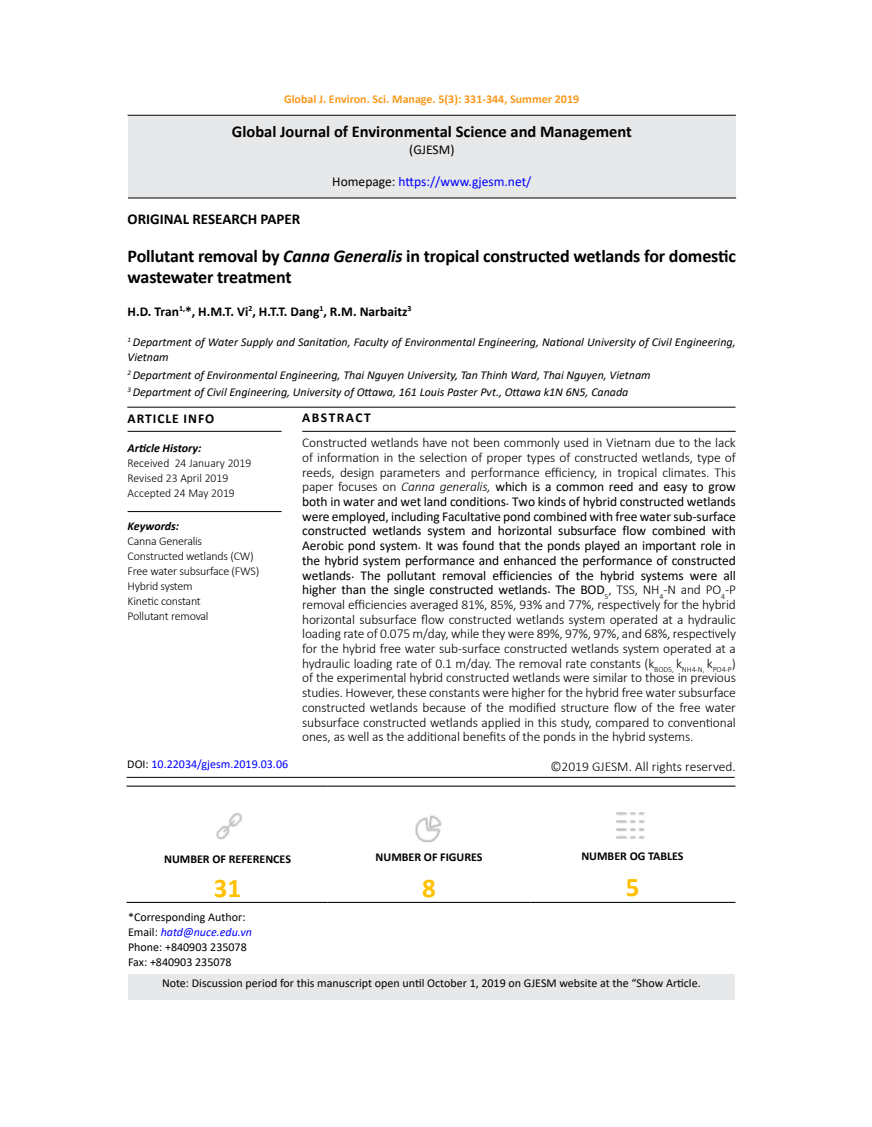
<style>
.page{position:relative;width:872px;height:1127px;background:#fff}
.page>*{position:absolute;margin:0;border:0;box-sizing:border-box;transform-origin:0 0}
.t1{font:700 27px "Calibri";color:#ffc000}
.t2{font:700 18px/21.6px "Calibri";letter-spacing:-.01em;color:#000}
.t3{font:700 16.5px "Calibri";color:#000}
.t4{font:700 15px "Calibri";color:#000}
.t5{font:300 13.5px/14.7px "Calibri";letter-spacing:-.01em;color:#000;text-align:justify}
.t6{font:700 13.5px "Calibri";color:#000}
.t7{font:13.5px "Calibri";color:#00f}
.t8{font:700 13.5px "Calibri";letter-spacing:.06em;color:#000}
.t9{font:700 13.5px "Calibri";letter-spacing:.11em;color:#000}
.t10{font:13.5px "Calibri";color:#000}
.t11{font:italic 12px/14.4px "Calibri";color:#000}
.t12{font:12px/15px "Calibri";color:#000}
.t13{font:300 12px/15px "Calibri";letter-spacing:-.02em;color:#000}
.t14{font:300 12px/15px "Calibri";color:#000}
.t15{font:700 12px "Calibri";color:#f8991d}
.t16{font:700 12px "Calibri";color:#000}
.t17{font:12px "Calibri";color:#00f}
.t18{font:italic 700 12px "Calibri";color:#000}
.s1{color:#000}
.s2{font-style:italic}
.s3{font-weight:400}
.s4{font-style:italic;color:#00f}
</style>
<div class="page">
<hr style="left:128px;top:115px;width:608px;height:1px;background:#000">
<div style="left:128px;top:116px;width:608px;height:82px;background:#e7e8ea"></div>
<hr style="left:128px;top:431px;width:153px;height:1px;background:#000">
<hr style="left:302px;top:431px;width:433px;height:1px;background:#000">
<hr style="left:128px;top:511px;width:153px;height:1px;background:#000">
<hr style="left:127px;top:407px;width:608px;height:1px;background:#000">
<hr style="left:126px;top:777px;width:609px;height:1px;background:#000">
<hr style="left:128px;top:198px;width:608px;height:1px;background:#000">
<hr style="left:126px;top:785px;width:201px;height:2px;background:#000">
<hr style="left:327px;top:785px;width:203px;height:2px;background:#000">
<hr style="left:530px;top:785px;width:205px;height:2px;background:#000">
<hr style="left:126px;top:902px;width:201px;height:1px;background:#000">
<hr style="left:327px;top:902px;width:203px;height:1px;background:#000">
<hr style="left:530px;top:902px;width:205px;height:1px;background:#000">
<img style="left:216px;top:813px;width:26px;height:27px">
<img style="left:415px;top:815px;width:27px;height:28px">
<img style="left:616px;top:812px;width:29px;height:27px">
<div style="left:128px;top:974px;width:607px;height:25px;background:#e7e8ea"></div>
<p class="t15" style="left:284px;top:90px;width:297px">Global J. Environ. Sci. Manage. 5(3): 331-344, Summer 2019</p>
<p class="t3" style="left:232px;top:120px;width:401px">Global Journal of Environmental Science and Management</p>
<p class="t10" style="left:409px;top:140px;width:47px">(GJESM)</p>
<p class="t7" style="left:332px;top:172px;width:201px"><span class="s1">Homepage:</span> https://www.gjesm.net/</p>
<p class="t4" style="left:128px;top:208px;width:174px">ORIGINAL RESEARCH PAPER</p>
<h2 class="t2" style="left:128px;top:245px;width:610px">Pollutant removal by <span class="s2">Canna Generalis</span> in tropical constructed wetlands for domestic wastewater treatment</h2>
<p class="t6" style="left:128px;top:302px;width:285px">H.D. Tran<sup>1,</sup>*, H.M.T. Vi<sup>2</sup>, H.T.T. Dang<sup>1</sup>, R.M. Narbaitz<sup>3</sup></p>
<p class="t11" style="left:128px;top:335px;width:609px"><sup>1</sup> Department of Water Supply and Sanitation, Faculty of Environmental Engineering, National University of Civil Engineering,<br>Vietnam</p>
<p class="t11" style="left:128px;top:365px;width:524px;line-height:17.9px"><sup>2</sup> Department of Environmental Engineering, Thai Nguyen University, Tan Thinh Ward, Thai Nguyen, Vietnam<br><sup>3</sup> Department of Civil Engineering, University of Ottawa, 161 Louis Paster Pvt., Ottawa k1N 6N5, Canada</p>
<p class="t5" style="left:302px;top:435px;width:435px">Constructed wetlands have not been commonly used in Vietnam due to the lack of information in the selection of proper types of constructed wetlands, type of reeds, design parameters and performance efficiency, in tropical climates. This paper focuses on <span class="s2">Canna generalis,</span> <span class="s3">which is a common reed and easy to grow both in water and wet land conditions. Two kinds of hybrid constructed wetlands were employed, including Facultative pond combined with free water sub-surface constructed wetlands system and horizontal subsurface flow combined with Aerobic pond system. It was found that the ponds played an important role in the hybrid system performance and enhanced the performance of constructed wetlands. The pollutant removal efficiencies of the hybrid systems were all higher than the single constructed wetlands. The BOD</span><sub>5</sub>, TSS, NH<sub>4</sub>-N and PO<sub>4</sub>-P removal efficiencies averaged 81%, 85%, 93% and 77%, respectively for the hybrid horizontal subsurface flow constructed wetlands system operated at a hydraulic loading rate of 0.075 m/day, while they were 89%, 97%, 97%, and 68%, respectively for the hybrid free water sub-surface constructed wetlands system operated at a hydraulic loading rate of 0.1 m/day. The removal rate constants (k<sub>BOD5,</sub> k<sub>NH4-N,</sub> k<sub>PO4-P</sub>) of the experimental hybrid constructed wetlands were similar to those in previous studies. However, these constants were higher for the hybrid free water subsurface constructed wetlands because of the modified structure flow of the free water subsurface constructed wetlands applied in this study, compared to conventional ones, as well as the additional benefits of the ponds in the hybrid systems.</p>
<p class="t5" style="left:550px;top:759px;width:187px">©2019 GJESM. All rights reserved.</p>
<p class="t9" style="left:302px;top:408px;width:70px">ABSTRACT</p>
<p class="t8" style="left:128px;top:409px;width:88px">ARTICLE INFO</p>
<p class="t18" style="left:128px;top:440px;width:75px">Article History:</p>
<p class="t14" style="left:128px;top:456px;width:125px">Received 24 January 2019<br>Revised 23 April 2019<br>Accepted 24 May 2019</p>
<p class="t18" style="left:128px;top:517px;width:53px">Keywords:</p>
<p class="t13" style="left:128px;top:533px;width:133px">Canna Generalis<br>Constructed wetlands (CW)<br>Free water subsurface (FWS)<br>Hybrid system<br>Kinetic constant<br>Pollutant removal</p>
<p class="t17" style="left:127px;top:755px;width:162px"><span class="s1">DOI:</span> 10.22034/gjesm.2019.03.06</p>
<p class="t16" style="left:164px;top:851px;width:128px">NUMBER OF REFERENCES</p>
<h1 class="t1" style="left:214px;top:868px;width:29px">31</h1>
<p class="t12" style="left:128px;top:909px;width:125px">*Corresponding Author:<br>Email: <span class="s4">hatd@nuce.edu.vn<br></span>Phone: +840903 235078<br>Fax: +840903 235078</p>
<p class="t16" style="left:375px;top:849px;width:108px">NUMBER OF FIGURES</p>
<h1 class="t1" style="left:422px;top:869px;width:15px">8</h1>
<p class="t16" style="left:581px;top:847px;width:104px">NUMBER OG TABLES</p>
<h1 class="t1" style="left:625px;top:867px;width:15px">5</h1>
<p class="t12" style="left:162px;top:975px;width:540px">Note: Discussion period for this manuscript open until October 1, 2019 on GJESM website at the “Show Article.</p>
</div>
